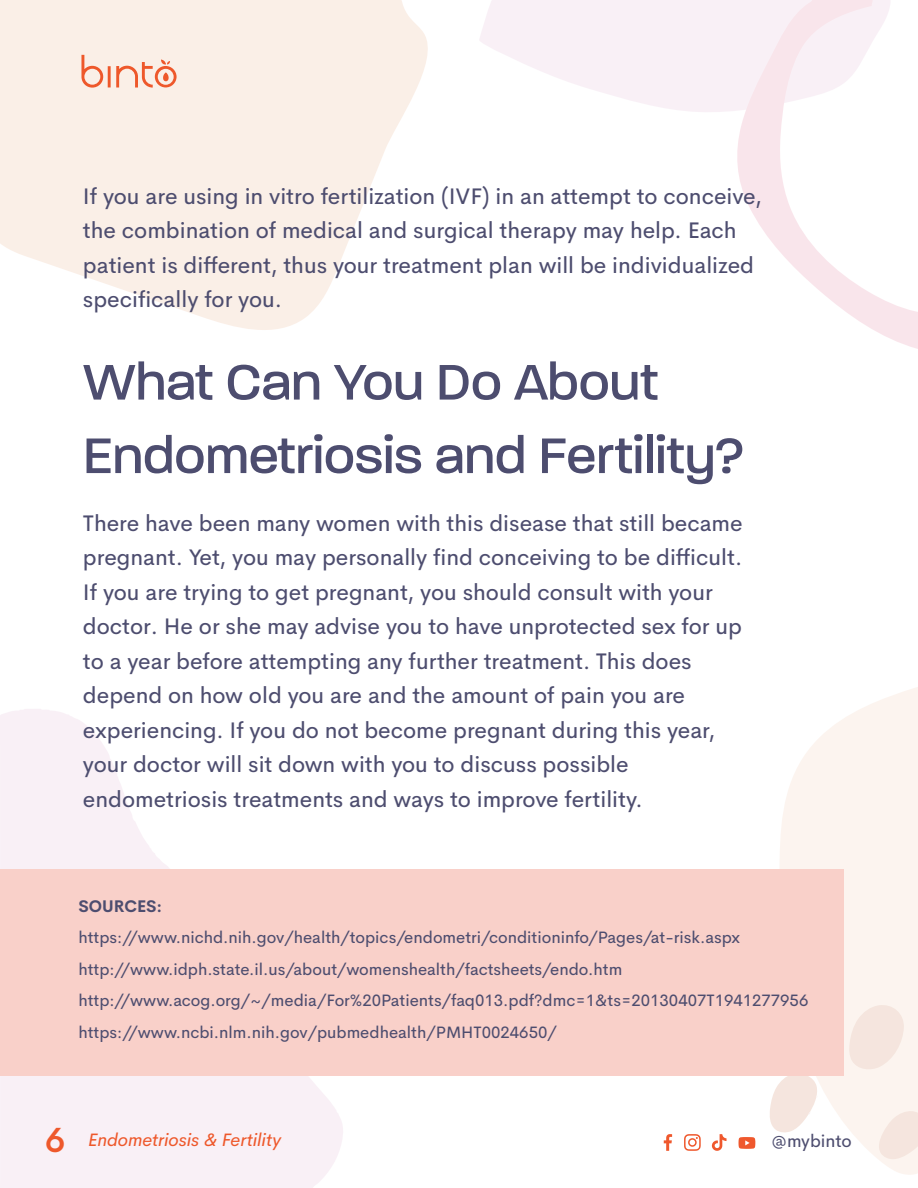
<style>
.page{position:relative;width:918px;height:1188px;background:#fff}
.page>*{position:absolute;margin:0;border:0;box-sizing:border-box;transform-origin:0 0}
.t1{font:500 54px/73.5px "Paralucent";color:#4d4d6f}
.t2{font:600 34.5px "Cerebri Sans";color:#ee582b}
.t3{font:22.5px/34.5px "Cerebri Sans";color:#4d4d6f}
.t4{font:italic 18px "Cerebri Sans";color:#ee582b}
.t5{font:17.7px "Cerebri Sans";color:#4d4d6f}
.t6{font:16.5px/31.5px "Cerebri Sans";color:#4d4d6f}
.t7{font:700 16.5px "Cerebri Sans";color:#4d4d6f}
</style>
<div class="page">
<svg style="left:0;top:709px;width:343px;height:479px;fill:#f9f0f6"></svg>
<svg style="left:780px;top:687px;width:138px;height:488px;fill:#fcf4ef"></svg>
<svg style="left:0;top:0;width:428px;height:330px;fill:#faefe7"></svg>
<svg style="left:877px;top:1111px;width:41px;height:48px"></svg>
<svg style="left:770px;top:1076px;width:49px;height:57px"></svg>
<svg style="left:479px;top:0;width:255px;height:112px;fill:#f9f0f6"></svg>
<svg style="left:849px;top:1003px;width:56px;height:68px"></svg>
<svg style="left:734px;top:0;width:184px;height:349px"></svg>
<svg style="left:664px;top:1134px;width:8px;height:17px"></svg>
<svg style="left:684px;top:1134px;width:17px;height:17px"></svg>
<svg style="left:711px;top:1134px;width:16px;height:17px"></svg>
<svg style="left:739px;top:1137px;width:16px;height:12px"></svg>
<svg style="left:81px;top:55px;width:22px;height:33px"></svg>
<hr style="left:108px;top:66px;width:3px;height:21px;background:#ee582b">
<svg style="left:116px;top:60px;width:61px;height:28px;background:#f6c2af"></svg>
<div style="left:0;top:869px;width:844px;height:207px;background:#f9d0c9"></div>
<p class="t3" style="left:83px;top:177px;width:680px">If you are using in vitro fertilization (IVF) in an attempt to conceive, the combination of medical and surgical therapy may help. Each patient is different, thus your treatment plan will be individualized specifically for you.</p>
<h1 class="t1" style="left:83px;top:345px;width:663px">What Can You Do About<br>Endometriosis and Fertility?</h1>
<p class="t3" style="left:83px;top:504px;width:661px">There have been many women with this disease that still became pregnant. Yet, you may personally find conceiving to be difficult.<br>If you are trying to get pregnant, you should consult with your doctor. He or she may advise you to have unprotected sex for up to a year before attempting any further treatment. This does depend on how old you are and the amount of pain you are experiencing. If you do not become pregnant during this year, your doctor will sit down with you to discuss possible endometriosis treatments and ways to improve fertility.</p>
<p class="t7" style="left:78px;top:893px;width:85px">SOURCES:</p>
<p class="t6" style="left:78px;top:920px;width:731px">https://www.nichd.nih.gov/health/topics/endometri/conditioninfo/Pages/at-risk.aspx http://www.idph.state.il.us/about/womenshealth/factsheets/endo.htm http://www.acog.org/~/media/For%20Patients/faq013.pdf?dmc=1&amp;ts=20130407T1941277956 https://www.ncbi.nlm.nih.gov/pubmedhealth/PMHT0024650/</p>
<h2 class="t2" style="left:45px;top:1113px;width:22px">6</h2>
<p class="t5" style="left:772px;top:1127px;width:82px">@mybinto</p>
<p class="t4" style="left:88px;top:1125px;width:194px">Endometriosis &amp; Fertility</p>
</div>
